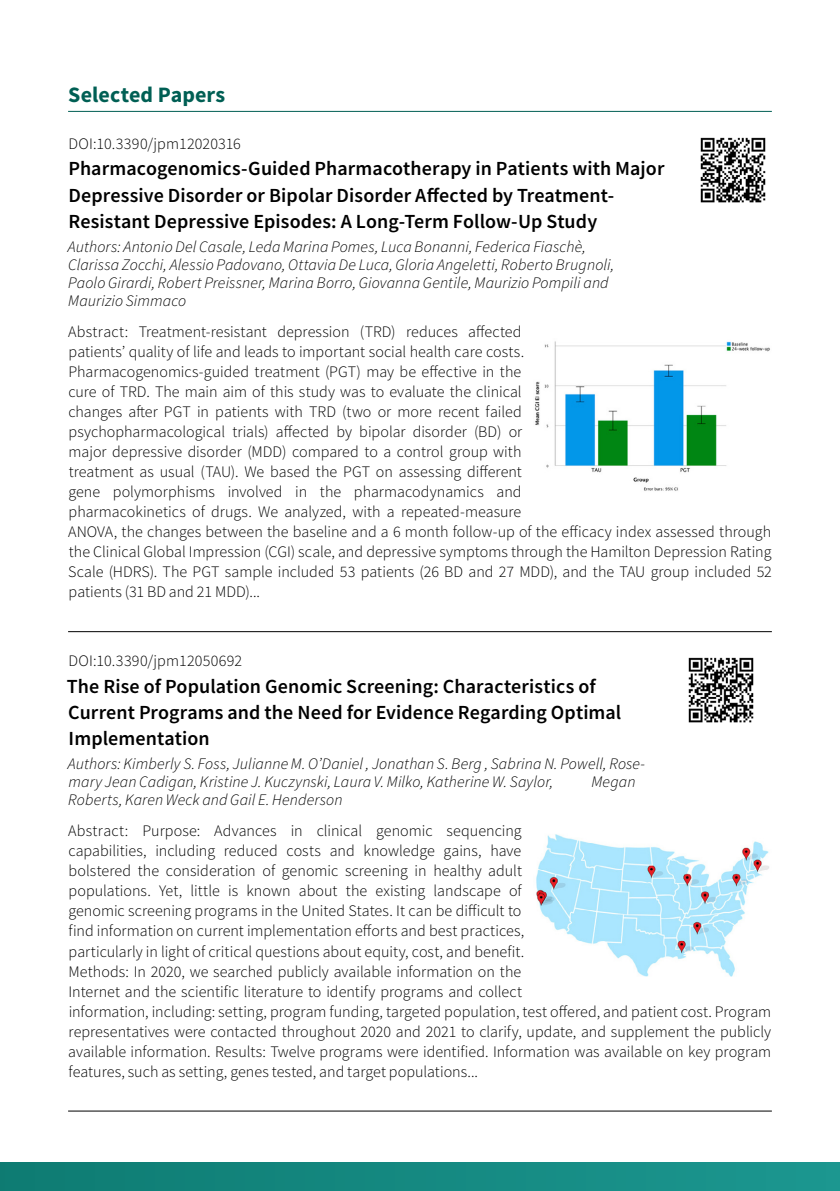
<style>
.page{position:relative;width:840px;height:1191px;background:#fff}
.page>*{position:absolute;margin:0;border:0;box-sizing:border-box;transform-origin:0 0}
.t1{font:700 22px "Source Sans Pro";letter-spacing:.005em;color:#005f54}
.t2{font:600 20px/26.4px "Source Sans Pro";letter-spacing:.005em;color:#000}
.t3{font:300 16px/20px "Source Sans Pro";color:#000}
.t4{font:italic 300 16px/18px "Source Sans Pro";letter-spacing:.005em;color:#000}
</style>
<div class="page">
<div style="left:0;top:1162px;width:839px;height:29px;background:linear-gradient(to right,#0e7b72,#1c9790)"></div>
<hr style="left:68px;top:111px;width:703px;height:1px;background:#005f54">
<hr style="left:68px;top:631px;width:703px;height:1px;background:#000">
<hr style="left:68px;top:1110px;width:703px;height:1px;background:#000">
<img style="left:535px;top:341px;width:235px;height:150px">
<img style="left:700px;top:137px;width:66px;height:66px">
<img style="left:688px;top:657px;width:66px;height:66px">
<img style="left:536px;top:834px;width:233px;height:143px">
<h1 class="t1" style="left:68px;top:80px;width:158px">Selected Papers</h1>
<p class="t3" style="left:68px;top:133px;width:174px">DOI:10.3390/jpm12020316</p>
<p class="t2" style="left:68px;top:155px;width:597px">Pharmacogenomics-Guided Pharmacotherapy in Patients with Major<br>Depressive Disorder or Bipolar Disorder Affected by Treatment-<br>Resistant Depressive Episodes: A Long-Term Follow-Up Study</p>
<p class="t4" style="left:68px;top:237px;width:548px">Authors: Antonio Del Casale, Leda Marina Pomes, Luca Bonanni, Federica Fiaschè, Clarissa Zocchi, Alessio Padovano, Ottavia De Luca, Gloria Angeletti, Roberto Brugnoli, Paolo Girardi, Robert Preissner, Marina Borro, Giovanna Gentile, Maurizio Pompili and Maurizio Simmaco</p>
<p class="t3" style="left:68px;top:322px;width:705px">Abstract: Treatment-resistant depression (TRD) reduces affected<br>patients’ quality of life and leads to important social health care costs.<br>Pharmacogenomics-guided treatment (PGT) may be effective in the<br>cure of TRD. The main aim of this study was to evaluate the clinical<br>changes after PGT in patients with TRD (two or more recent failed<br>psychopharmacological trials) affected by bipolar disorder (BD) or<br>major depressive disorder (MDD) compared to a control group with<br>treatment as usual (TAU). We based the PGT on assessing different<br>gene polymorphisms involved in the pharmacodynamics and<br>pharmacokinetics of drugs. We analyzed, with a repeated-measure<br>ANOVA, the changes between the baseline and a 6 month follow-up of the efficacy index assessed through the Clinical Global Impression (CGI) scale, and depressive symptoms through the Hamilton Depression Rating Scale (HDRS). The PGT sample included 53 patients (26 BD and 27 MDD), and the TAU group included 52 patients (31 BD and 21 MDD)...</p>
<p class="t3" style="left:68px;top:651px;width:175px">DOI:10.3390/jpm12050692</p>
<p class="t2" style="left:67px;top:672px;width:555px">The Rise of Population Genomic Screening: Characteristics of<br>Current Programs and the Need for Evidence Regarding Optimal<br>Implementation</p>
<p class="t4" style="left:68px;top:754px;width:578px">Authors: Kimberly S. Foss, Julianne M. O’Daniel , Jonathan S. Berg , Sabrina N. Powell, Rose&shy;mary Jean Cadigan, Kristine J. Kuczynski, Laura V. Milko, Katherine W. Saylor,</p>
<p class="t4" style="left:591px;top:772px;width:45px">Megan</p>
<p class="t4" style="left:68px;top:790px;width:276px">Roberts, Karen Weck and Gail E. Henderson</p>
<p class="t3" style="left:68px;top:821px;width:704px">Abstract: Purpose: Advances in clinical genomic sequencing<br>capabilities, including reduced costs and knowledge gains, have<br>bolstered the consideration of genomic screening in healthy adult<br>populations. Yet, little is known about the existing landscape of<br>genomic screening programs in the United States. It can be difficult to<br>find information on current implementation efforts and best practices,<br>particularly in light of critical questions about equity, cost, and benefit.<br>Methods: In 2020, we searched publicly available information on the<br>Internet and the scientific literature to identify programs and collect<br>information, including: setting, program funding, targeted population, test offered, and patient cost. Program representatives were contacted throughout 2020 and 2021 to clarify, update, and supplement the publicly available information. Results: Twelve programs were identified. Information was available on key program features, such as setting, genes tested, and target populations...</p>
</div>
